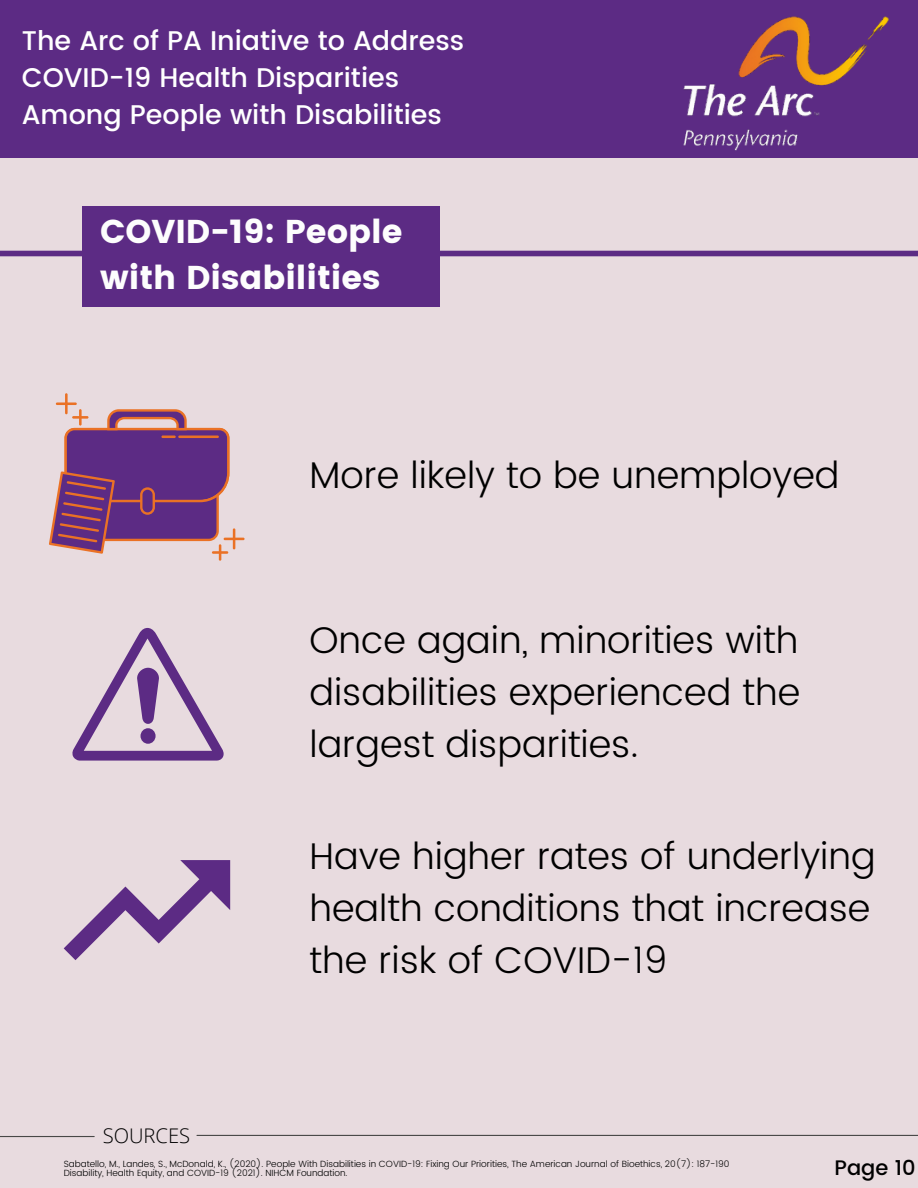
<style>
.page{position:relative;width:918px;height:1188px;background:#e8dbdf}
.page>*{position:absolute;margin:0;border:0;box-sizing:border-box;transform-origin:0 0}
.t1{font:300 37.2px/51.9px "Poppins";color:#000;text-align:justify}
.t2{font:33px/46.2px "Poppins";color:#fdfdfd}
.t3{font:500 27px/37.2px "Poppins";color:#fff}
.t4{font:500 21px "Poppins";color:#000}
.t5{font:300 20.1px "Open Sans";color:#000}
.t6{font:300 9px "Poppins";color:#000}
</style>
<div class="page">
<div style="left:0;top:0;width:918px;height:158px;background:#5c2b84"></div>
<img style="left:683px;top:16px;width:206px;height:135px">
<hr style="left:197px;top:1135px;width:721px;height:1px;background:#484847">
<hr style="left:0;top:1136px;width:94px;height:1px;background:#484847">
<div style="left:82px;top:206px;width:358px;height:100px;background:#5c2b84"></div>
<div style="left:0;top:251px;width:918px;height:5px;background:#5c2b84"></div>
<hr style="left:65px;top:393px;width:3px;height:21px;background:#ea7125">
<hr style="left:56px;top:402px;width:21px;height:3px;background:#ea7125">
<hr style="left:233px;top:528px;width:2px;height:21px;background:#ea7125">
<hr style="left:224px;top:538px;width:21px;height:2px;background:#ea7125">
<svg style="left:49px;top:409px;width:180px;height:152px"></svg>
<svg style="left:72px;top:628px;width:152px;height:133px"></svg>
<svg style="left:64px;top:860px;width:166px;height:100px"></svg>
<p class="t3" style="left:22px;top:22px;width:444px">The Arc of PA Iniative to Address<br>COVID-19 Health Disparities<br>Among People with Disabilities</p>
<p class="t2" style="left:100px;top:208px;width:304px">COVID-19: People with Disabilities</p>
<p class="t1" style="left:310px;top:449px;width:531px">More likely to be unemployed</p>
<p class="t1" style="left:310px;top:614px;width:492px">Once again, minorities with disabilities experienced the largest disparities.</p>
<p class="t5" style="left:103px;top:1122px;width:89px">SOURCES</p>
<p class="t1" style="left:310px;top:830px;width:568px;text-align:left">Have higher rates of underlying health conditions that increase the risk of COVID-19</p>
<p class="t6" style="left:64px;top:1159px;width:667px">Sabatello, M., Landes, S., McDonald, K., (2020). People With Disabilities in COVID-19: Fixing Our Priorities, The American Journal of Bioethics, 20(7): 187-190</p>
<p class="t6" style="left:64px;top:1168px;width:285px">Disability, Health Equity, and COVID-19 (2021). NIHCM Foundation.</p>
<p class="t4" style="left:835px;top:1156px;width:82px">Page 10</p>
</div>
